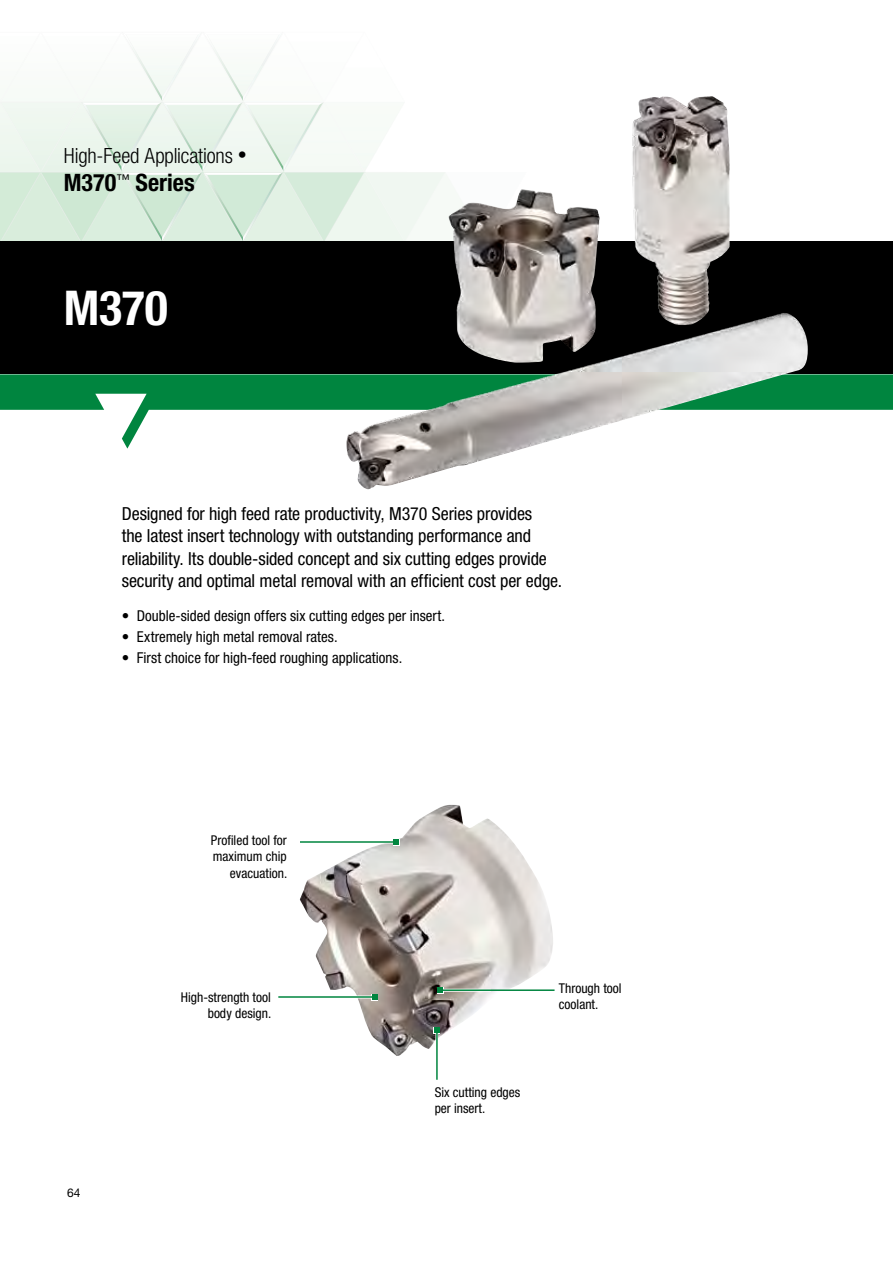
<style>
.page{position:relative;width:893px;height:1263px;background:#fff}
.page>*{position:absolute;margin:0;border:0;box-sizing:border-box;transform-origin:0 0}
.t1{font:700 condensed 48px "Helvetica Neue LT Std";color:#fff}
.t2{font:700 condensed 24px "Helvetica Neue LT Std";color:#000}
.t3{font:300 condensed 21px "Helvetica Neue LT Std";letter-spacing:-.005em;color:#000}
.t4{font:condensed 18px/22.5px "Helvetica Neue LT Std";letter-spacing:-.005em;color:#000}
.t5{font:condensed 15px "Helvetica Neue LT Std";color:#000}
.t6{font:condensed 13.5px/16.2px "Helvetica Neue LT Std";color:#000;text-align:right}
.t7{font:12px "Helvetica Neue LT Std";color:#000}
.s1{font-size:18px}
</style>
<div class="page">
<img style="left:300px;top:805px;width:253px;height:251px">
<hr style="left:278px;top:995px;width:97px;height:3px;background:#fff">
<div style="left:371px;top:994px;width:7px;height:6px;background:#fff"></div>
<hr style="left:278px;top:996px;width:97px;height:2px;background:#00853f">
<svg style="left:372px;top:994px;width:6px;height:6px"></svg>
<hr style="left:300px;top:840px;width:97px;height:3px;background:#fff">
<hr style="left:300px;top:841px;width:97px;height:2px;background:#00853f">
<svg style="left:394px;top:839px;width:5px;height:6px"></svg>
<hr style="left:440px;top:989px;width:51px;height:3px;background:#fff">
<hr style="left:440px;top:989px;width:115px;height:2px;background:#00853f">
<svg style="left:437px;top:987px;width:6px;height:6px"></svg>
<hr style="left:435px;top:1030px;width:3px;height:51px;background:#fff">
<hr style="left:436px;top:1030px;width:2px;height:50px;background:#00853f">
<svg style="left:434px;top:1027px;width:6px;height:6px"></svg>
<svg style="left:0;top:39px;width:448px;height:203px"></svg>
<img style="left:244px;top:105px;width:79px;height:66px">
<img style="left:244px;top:103px;width:79px;height:2px">
<img style="left:163px;top:105px;width:79px;height:66px">
<img style="left:163px;top:103px;width:79px;height:2px">
<img style="left:82px;top:103px;width:40px;height:2px">
<img style="left:122px;top:103px;width:39px;height:68px">
<img style="left:204px;top:39px;width:79px;height:62px">
<div style="left:0;top:242px;width:893px;height:132px;background:#000"></div>
<svg style="left:0;top:374px;width:893px;height:75px"></svg>
<img style="left:448px;top:96px;width:282px;height:267px">
<p class="t3" style="left:64px;top:143px;width:185px">High-Feed Applications <span class="s1">•</span></p>
<h2 class="t2" style="left:64px;top:168px;width:132px">M370<sup>™</sup> Series</h2>
<h1 class="t1" style="left:64px;top:279px;width:106px">M370</h1>
<p class="t4" style="left:122px;top:502px;width:442px">Designed for high feed rate productivity, M370 Series provides<br>the latest insert technology with outstanding performance and reliability. Its double-sided concept and six cutting edges provide security and optimal metal removal with an efficient cost per edge.</p>
<p class="t5" style="left:122px;top:607px;width:325px">• Double-sided design offers six cutting edges per insert.</p>
<p class="t5" style="left:122px;top:628px;width:217px">• Extremely high metal removal rates.</p>
<p class="t5" style="left:122px;top:649px;width:282px">• First choice for high-feed roughing applications.</p>
<p class="t7" style="left:67px;top:1185px;width:15px">64</p>
<p class="t6" style="left:211px;top:832px;width:78px">Profiled tool for maximum chip evacuation.</p>
<p class="t6" style="left:181px;top:989px;width:92px">High-strength tool body design.</p>
<p class="t6" style="left:435px;top:1083px;width:87px;text-align:left">Six cutting edges per insert.</p>
<p class="t6" style="left:559px;top:980px;width:64px;text-align:left">Through tool coolant.</p>
</div>
